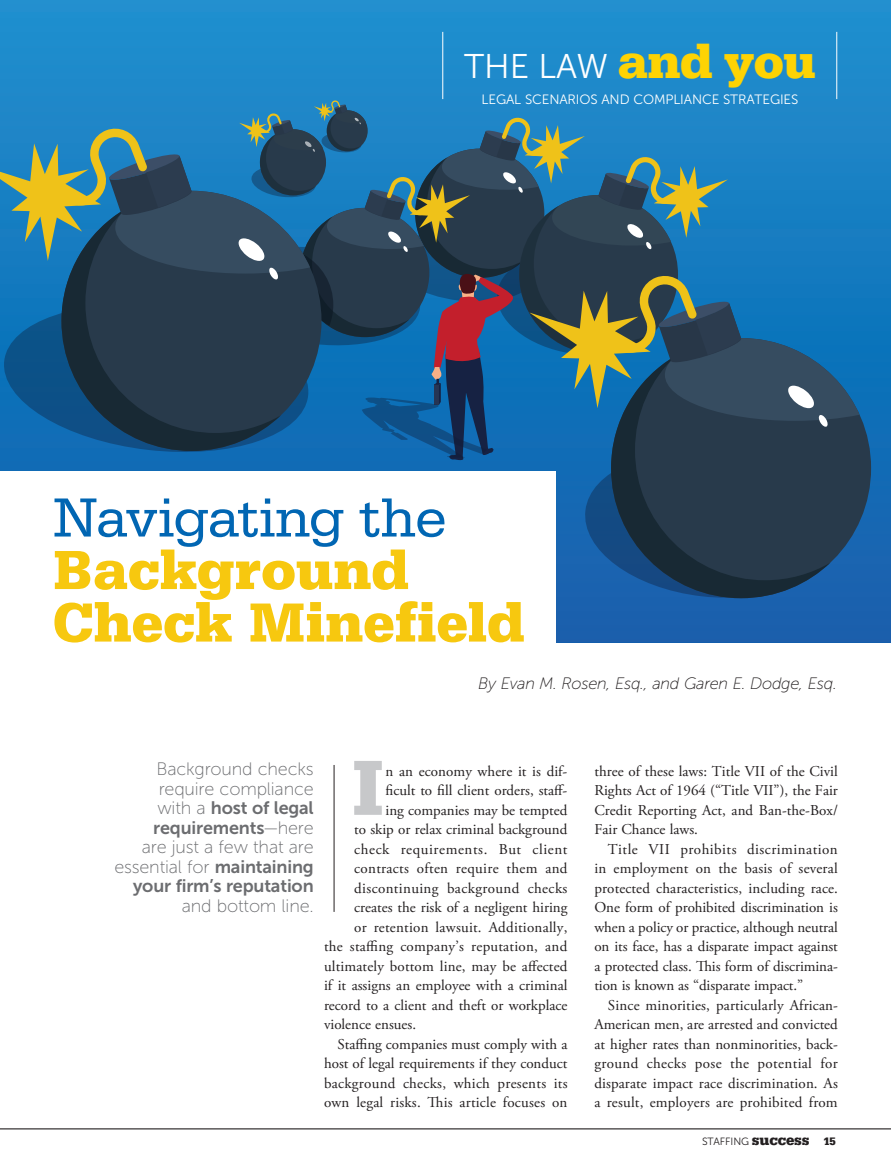
<style>
.page{position:relative;width:891px;height:1175px;background:#fff}
.page>*{position:absolute;margin:0;border:0;box-sizing:border-box;transform-origin:0 0}
.t1{font:700 80.85px "Serifa";color:#c7c8ca}
.t2{font:700 57px/52.5px "Serifa";color:#f7c80f}
.t3{font:57px "Serifa";letter-spacing:-.015em;color:#0166b3}
.t4{font:34.2px "Museo Sans 300";color:#fff}
.t5{font:18px/19.5px "Museo Sans 100";letter-spacing:-.01em;color:#6c6d70}
.t6{font:18px/19.5px "Museo Sans 700";letter-spacing:-.01em;color:#6c6d70}
.t7{font:italic 16.5px "Museo Sans 100";letter-spacing:-.02em;color:#231f20}
.t8{font:15px/19.5px "Adobe Garamond Pro";color:#231f20;text-align:justify}
.t9{font:15px "Adobe Garamond Pro";letter-spacing:.02em;color:#231f20}
.t10{font:15px "Adobe Garamond Pro";letter-spacing:.025em;color:#231f20}
.t11{font:15px "Adobe Garamond Pro";letter-spacing:.04em;color:#231f20}
.t12{font:13.5px "Museo Sans 300";letter-spacing:-.01em;color:#fff}
.t13{font:10.5px "Museo Sans 300";letter-spacing:-.01em;color:#231f20}
.s1{font-family:"Serifa";font-weight:700;font-size:49.5px;color:#fed304}
.s2{font-family:"Museo Sans 100"}
.s3{font-family:"Museo Sans 700"}
.s4{font-family:"Serifa";font-weight:700;font-size:15.15px}
.s5{font-family:"Serifa";font-weight:700;font-size:11.25px}
</style>
<div class="page">
<div style="left:0;top:0;width:891px;height:642px;background:linear-gradient(to bottom,#1b90d0,#1459a1)"></div>
<svg style="left:0;top:100px;width:860px;height:497px"></svg>
<hr style="left:334px;top:765px;width:1px;height:147px;background:#231f20">
<div style="left:0;top:471px;width:555px;height:181px;background:#fff"></div>
<hr style="left:836px;top:32px;width:1px;height:67px;background:#fff">
<hr style="left:442px;top:32px;width:1px;height:67px;background:#fff">
<hr style="left:0;top:1128px;width:891px;height:1px;background:#231f20">
<h3 class="t4" style="left:464px;top:48px;width:353px">THE LAW <span class="s1">and you</span></h3>
<p class="t12" style="left:482px;top:92px;width:318px">LEGAL SCENARIOS AND COMPLIANCE STRATEGIES</p>
<h2 class="t3" style="left:53px;top:485px;width:395px">Navigating the</h2>
<h2 class="t2" style="left:53px;top:544px;width:473px">Background<br>Check Minefield</h2>
<p class="t7" style="left:478px;top:674px;width:360px">By Evan M. Rosen, Esq., and Garen E. Dodge, Esq.</p>
<p class="t5" style="left:156px;top:759px;width:159px">Background checks require compliance</p>
<p class="t6" style="left:153px;top:798px;width:162px"><span class="s2">with a</span> host of legal requirements<span class="s2">—here</span></p>
<p class="t5" style="left:114px;top:837px;width:201px;text-align:right">are just a few that are essential for <span class="s3">maintaining</span></p>
<p class="t6" style="left:133px;top:876px;width:182px">your firm’s reputation</p>
<p class="t5" style="left:182px;top:896px;width:133px">and bottom line.</p>
<h1 class="t1" style="left:352px;top:739px;width:34px">I</h1>
<p class="t8" style="left:386px;top:762px;width:183px">n an economy where it is dif-</p>
<p class="t8" style="left:386px;top:781px;width:183px">ficult to fill client orders, staff-</p>
<p class="t8" style="left:386px;top:801px;width:183px">ing companies may be tempted</p>
<p class="t8" style="left:354px;top:820px;width:215px">to skip or relax criminal background</p>
<p class="t11" style="left:354px;top:840px;width:215px">check requirements. But client</p>
<p class="t9" style="left:354px;top:859px;width:215px">contracts often require them and</p>
<p class="t10" style="left:354px;top:879px;width:215px">discontinuing background checks</p>
<p class="t8" style="left:354px;top:898px;width:215px">creates the risk of a negligent hiring</p>
<p class="t8" style="left:354px;top:918px;width:215px">or retention lawsuit. Additionally,</p>
<p class="t8" style="left:324px;top:937px;width:245px">the staffing company’s reputation, and</p>
<p class="t8" style="left:324px;top:957px;width:245px">ultimately bottom line, may be affected</p>
<p class="t8" style="left:324px;top:976px;width:245px">if it assigns an employee with a criminal</p>
<p class="t8" style="left:324px;top:996px;width:245px">record to a client and theft or workplace</p>
<p class="t8" style="left:324px;top:1015px;width:94px">violence ensues.</p>
<p class="t8" style="left:338px;top:1035px;width:231px">Staffing companies must comply with a</p>
<p class="t8" style="left:324px;top:1054px;width:245px">host of legal requirements if they conduct</p>
<p class="t9" style="left:324px;top:1074px;width:245px">background checks, which presents its</p>
<p class="t8" style="left:324px;top:1093px;width:245px">own legal risks. This article focuses on</p>
<p class="t8" style="left:594px;top:762px;width:245px">three of these laws: Title VII of the Civil Rights Act of 1964 (“Title VII”), the Fair Credit Reporting Act, and Ban-the-Box/ Fair Chance laws.</p>
<p class="t8" style="left:594px;top:840px;width:245px;text-indent:14px">Title VII prohibits discrimination in employment on the basis of several protected characteristics, including race.<br>One form of prohibited discrimination is when a policy or practice, although neutral on its face, has a disparate impact against a protected class. This form of discrimina&shy;tion is known as “disparate impact.”</p>
<p class="t8" style="left:594px;top:996px;width:245px;text-indent:14px">Since minorities, particularly African-American men, are arrested and convicted at higher rates than nonminorities, back&shy;ground checks pose the potential for disparate impact race discrimination. As a result, employers are prohibited from</p>
<p class="t13" style="left:702px;top:1135px;width:135px">STAFFING <span class="s4">success</span> <span class="s5">15</span></p>
</div>
